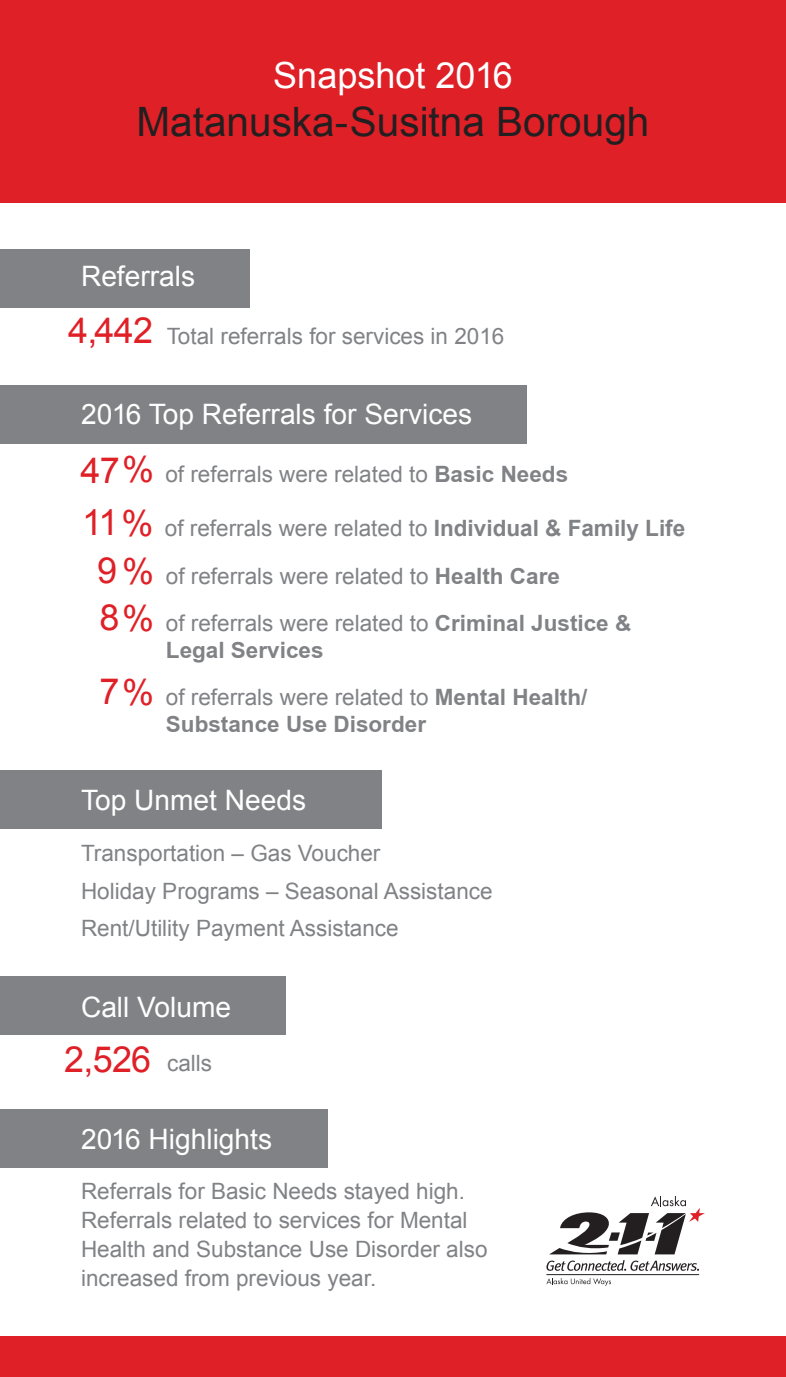
<style>
.page{position:relative;width:786px;height:1377px;background:#fff}
.page>*{position:absolute;margin:0;border:0;box-sizing:border-box;transform-origin:0 0}
.t1{font:40.5px "Arial";color:#231f20}
.t2{font:36px "Arial";letter-spacing:-.02em;color:#df2027}
.t3{font:36px "Arial";color:#fff}
.t4{font:28.12px "Arial";color:#fff}
.t5{font:22.5px/29.2px "Arial";color:#808285}
.t6{font:700 22.5px "Arial";color:#808285}
.s1{font-size:36px;color:#df2027}
.s2{font-weight:700}
</style>
<div class="page">
<div style="left:0;top:0;width:786px;height:203px;background:#df2027"></div>
<div style="left:0;top:1336px;width:786px;height:41px;background:#df2027"></div>
<svg style="left:546px;top:1196px;width:159px;height:75px"></svg>
<hr style="left:546px;top:1274px;width:153px;height:1px;background:#231f20">
<svg style="left:546px;top:1278px;width:65px;height:8px"></svg>
<div style="left:0;top:976px;width:285px;height:58px;background:#808285"></div>
<div style="left:0;top:1110px;width:327px;height:58px;background:#808285"></div>
<div style="left:0;top:771px;width:382px;height:58px;background:#808285"></div>
<div style="left:0;top:385px;width:526px;height:58px;background:#808285"></div>
<div style="left:0;top:249px;width:249px;height:59px;background:#808285"></div>
<p class="t3" style="left:273px;top:52px;width:241px">Snapshot 2016</p>
<p class="t1" style="left:137px;top:96px;width:514px">Matanuska-Susitna Borough</p>
<p class="t4" style="left:81px;top:258px;width:116px">Referrals</p>
<p class="t2" style="left:68px;top:307px;width:87px">4,442</p>
<p class="t5" style="left:167px;top:322px;width:339px">Total referrals for services in 2016</p>
<p class="t4" style="left:81px;top:396px;width:393px">2016 Top Referrals for Services</p>
<p class="t5" style="left:122px;top:460px;width:447px"><span class="s1">%</span> of referrals were related to <span class="s2">Basic Needs</span></p>
<p class="t5" style="left:122px;top:514px;width:565px"><span class="s1">%</span> of referrals were related to <span class="s2">Individual &amp; Family Life</span></p>
<p class="t5" style="left:122px;top:561px;width:439px"><span class="s1">%</span> of referrals were related to <span class="s2">Health Care</span></p>
<p class="t5" style="left:122px;top:609px;width:511px"><span class="s1">%</span> of referrals were related to <span class="s2">Criminal Justice &amp;</span></p>
<p class="t6" style="left:166px;top:634px;width:159px">Legal Services</p>
<p class="t5" style="left:122px;top:683px;width:467px"><span class="s1">%</span> of referrals were related to <span class="s2">Mental Health/</span></p>
<p class="t6" style="left:166px;top:708px;width:262px">Substance Use Disorder</p>
<p class="t2" style="left:81px;top:447px;width:41px">47</p>
<p class="t2" style="left:82px;top:498px;width:38px">11</p>
<p class="t2" style="left:97px;top:546px;width:22px">9</p>
<p class="t2" style="left:100px;top:594px;width:22px">8</p>
<p class="t2" style="left:100px;top:668px;width:22px">7</p>
<p class="t4" style="left:81px;top:781px;width:227px">Top Unmet Needs</p>
<p class="t5" style="left:81px;top:839px;width:301px">Transportation – Gas Voucher</p>
<p class="t5" style="left:81px;top:876px;width:413px">Holiday Programs – Seasonal Assistance</p>
<p class="t5" style="left:81px;top:913px;width:319px">Rent/Utility Payment Assistance</p>
<p class="t4" style="left:81px;top:988px;width:152px">Call Volume</p>
<p class="t5" style="left:167px;top:1049px;width:46px">calls</p>
<p class="t2" style="left:64px;top:1035px;width:89px">2,526</p>
<p class="t4" style="left:81px;top:1120px;width:193px">2016 Highlights</p>
<p class="t5" style="left:81px;top:1176px;width:408px">Referrals for Basic Needs stayed high.<br>Referrals related to services for Mental Health and Substance Use Disorder also increased from previous year.</p>
</div>
